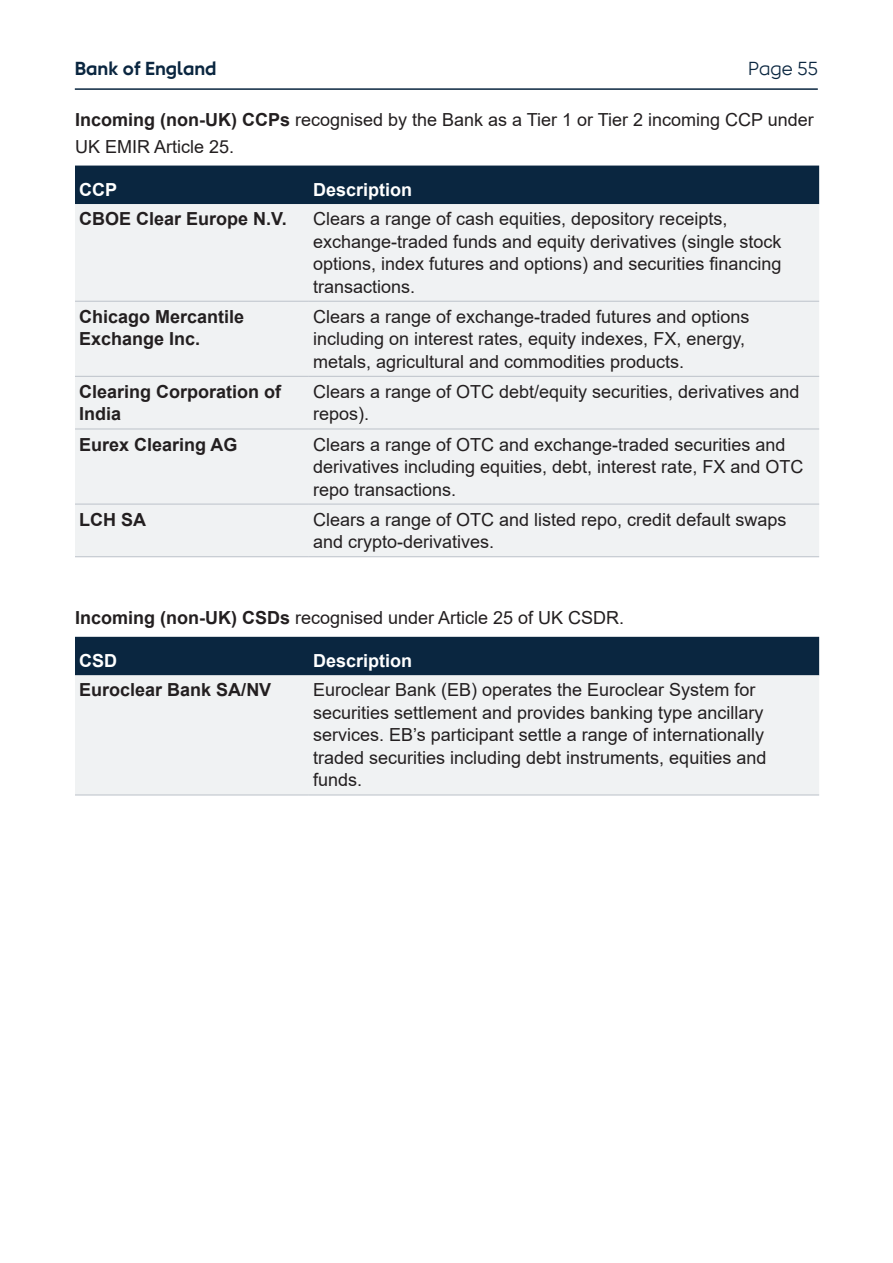
<style>
.page{position:relative;width:893px;height:1263px;background:#fff}
.page>*{position:absolute;margin:0;border:0;box-sizing:border-box;transform-origin:0 0}
.t1{font:700 18.75px "Gilroy For BOE";color:#0a2640}
.t2{font:18.75px "Gilroy For BOE";color:#0a2640}
.Table__Data{font:18px/22.5px "Arial";color:#231f20}
.Body_Text{font:18px/27px "Arial";color:#231f20}
.Table__Data-2{font:700 18px/22.5px "Arial";color:#231f20}
.Table_Header_row{font:700 18px "Arial";color:#fff}
.s1{font-weight:700}
</style>
<div class="page">
<hr style="left:75px;top:88px;width:743px;height:2px;background:#0a2640">
<div style="left:75px;top:166px;width:744px;height:38px;background:#0a2640"></div>
<div style="left:75px;top:204px;width:744px;height:352px;background:#f0f2f3"></div>
<hr style="left:75px;top:301px;width:234px;height:1px;background:#c2c7ce">
<hr style="left:309px;top:301px;width:510px;height:1px;background:#c2c7ce">
<hr style="left:75px;top:376px;width:234px;height:1px;background:#c2c7ce">
<hr style="left:309px;top:376px;width:510px;height:1px;background:#c2c7ce">
<hr style="left:75px;top:428px;width:234px;height:1px;background:#c2c7ce">
<hr style="left:309px;top:428px;width:510px;height:1px;background:#c2c7ce">
<hr style="left:75px;top:503px;width:234px;height:2px;background:#c2c7ce">
<hr style="left:309px;top:503px;width:510px;height:2px;background:#c2c7ce">
<hr style="left:75px;top:556px;width:234px;height:1px;background:#c2c7ce">
<hr style="left:309px;top:556px;width:510px;height:1px;background:#c2c7ce">
<div style="left:75px;top:637px;width:744px;height:38px;background:#0a2640"></div>
<div style="left:75px;top:675px;width:744px;height:119px;background:#f0f2f3"></div>
<hr style="left:75px;top:794px;width:234px;height:1px;background:#c2c7ce">
<hr style="left:309px;top:794px;width:510px;height:1px;background:#c2c7ce">
<p class="t1" style="left:75px;top:57px;width:143px">Bank of England</p>
<p class="t2" style="left:748px;top:57px;width:71px">Page 55</p>
<p class="Body_Text" style="left:75px;top:106px;width:740px"><span class="s1">Incoming (non-UK) CCPs</span> recognised by the Bank as a Tier 1 or Tier 2 incoming CCP under<br>UK EMIR Article 25.</p>
<p class="Table_Header_row" style="left:79px;top:177px;width:39px">CCP</p>
<p class="Table_Header_row" style="left:313px;top:177px;width:101px">Description</p>
<p class="Table__Data-2" style="left:79px;top:208px;width:209px">CBOE Clear Europe N.V.</p>
<p class="Table__Data" style="left:313px;top:208px;width:470px">Clears a range of cash equities, depository receipts, exchange-traded funds and equity derivatives (single stock options, index futures and options) and securities financing transactions.</p>
<p class="Table__Data-2" style="left:79px;top:305px;width:167px">Chicago Mercantile<br>Exchange Inc.</p>
<p class="Table__Data" style="left:313px;top:305px;width:438px">Clears a range of exchange-traded futures and options including on interest rates, equity indexes, FX, energy, metals, agricultural and commodities products.</p>
<p class="Table__Data-2" style="left:79px;top:381px;width:204px">Clearing Corporation of<br>India</p>
<p class="Table__Data" style="left:313px;top:380px;width:488px">Clears a range of OTC debt/equity securities, derivatives and repos).</p>
<p class="Table__Data-2" style="left:79px;top:433px;width:160px">Eurex Clearing AG</p>
<p class="Table__Data" style="left:313px;top:433px;width:492px">Clears a range of OTC and exchange-traded securities and derivatives including equities, debt, interest rate, FX and OTC repo transactions.</p>
<p class="Table__Data-2" style="left:79px;top:508px;width:68px">LCH SA</p>
<p class="Table__Data" style="left:313px;top:508px;width:475px">Clears a range of OTC and listed repo, credit default swaps and crypto-derivatives.</p>
<p class="Body_Text" style="left:75px;top:604px;width:551px"><span class="s1">Incoming (non-UK) CSDs</span> recognised under Article 25 of UK CSDR.</p>
<p class="Table_Header_row" style="left:79px;top:648px;width:39px">CSD</p>
<p class="Table_Header_row" style="left:313px;top:648px;width:101px">Description</p>
<p class="Table__Data-2" style="left:79px;top:679px;width:194px">Euroclear Bank SA/NV</p>
<p class="Table__Data" style="left:313px;top:679px;width:455px">Euroclear Bank (EB) operates the Euroclear System for securities settlement and provides banking type ancillary services. EB’s participant settle a range of internationally traded securities including debt instruments, equities and funds.</p>
</div>
